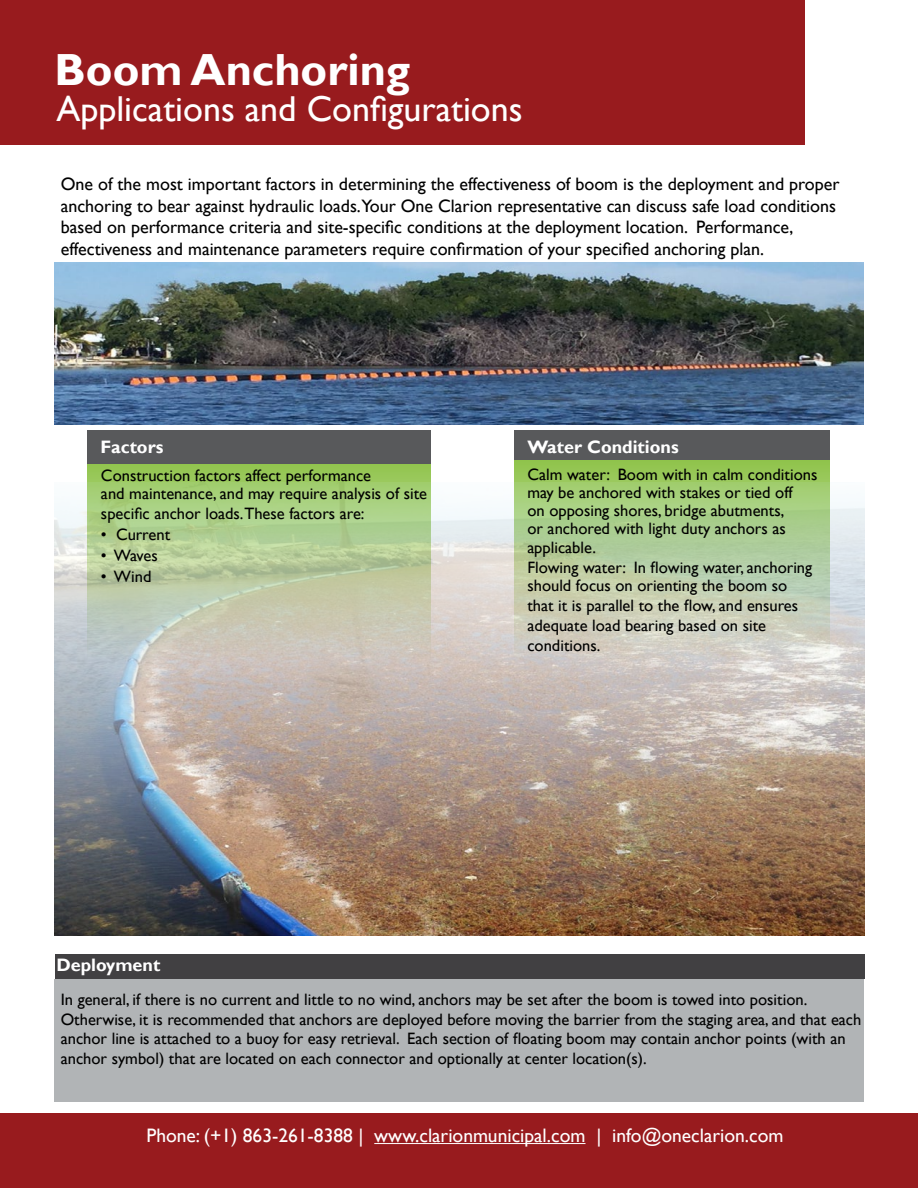
<style>
.page{position:relative;width:918px;height:1188px;background:#fff}
.page>*{position:absolute;margin:0;border:0;box-sizing:border-box;transform-origin:0 0}
.t1{font:700 45px "Gill Sans";color:#fff}
.t2{font:36px "Gill Sans";color:#fff}
.t3{font:19.5px "Gill Sans";color:#fff}
.t4{font:18px/21.6px "Gill Sans";color:#000}
.t5{font:700 18px "Gill Sans";color:#fff}
.t6{font:16.5px/19.8px "Gill Sans";color:#000}
</style>
<div class="page">
<div style="left:54px;top:979px;width:810px;height:123px;background:#b1b4b6"></div>
<div style="left:514px;top:431px;width:316px;height:257px;background:#95c654"></div>
<div style="left:87px;top:431px;width:344px;height:257px;background:#97c757"></div>
<div style="left:0;top:0;width:805px;height:144px;background:#981b1e"></div>
<div style="left:0;top:1113px;width:918px;height:75px;background:#981b1e"></div>
<img style="left:55px;top:483px;width:810px;height:453px">
<div style="left:55px;top:954px;width:810px;height:25px;background:#414042"></div>
<div style="left:87px;top:431px;width:344px;height:33px;background:#58595b"></div>
<div style="left:514px;top:431px;width:316px;height:29px;background:#58595b"></div>
<img style="left:55px;top:262px;width:808px;height:162px">
<hr style="left:374px;top:1143px;width:212px;height:1px;background:#fff">
<p class="t1" style="left:55px;top:43px;width:357px">Boom Anchoring</p>
<p class="t2" style="left:56px;top:88px;width:468px">Applications and Configurations</p>
<p class="t4" style="left:61px;top:174px;width:780px">One of the most important factors in determining the effectiveness of boom is the deployment and proper anchoring to bear against hydraulic loads.Your One Clarion representative can discuss safe load conditions based on performance criteria and site-specific conditions at the deployment location. Performance, effectiveness and maintenance parameters require confirmation of your specified anchoring plan.</p>
<p class="t5" style="left:101px;top:436px;width:64px">Factors</p>
<p class="t5" style="left:527px;top:436px;width:153px">Water Conditions</p>
<p class="t6" style="left:101px;top:466px;width:272px">Construction factors affect performance</p>
<p class="t6" style="left:101px;top:484px;width:328px">and maintenance, and may require analysis of site specific anchor loads.These factors are:</p>
<p class="t6" style="left:101px;top:525px;width:71px">• Current</p>
<p class="t6" style="left:101px;top:546px;width:58px">• Waves</p>
<p class="t6" style="left:101px;top:567px;width:52px">• Wind</p>
<p class="t6" style="left:527px;top:465px;width:291px;line-height:18px">Calm water: Boom with in calm conditions may be anchored with stakes or tied off<br>on opposing shores, bridge abutments,<br>or anchored with light duty anchors as</p>
<p class="t6" style="left:527px;top:538px;width:70px">applicable.</p>
<p class="t6" style="left:527px;top:559px;width:286px;line-height:18px">Flowing water: In flowing water, anchoring should focus on orienting the boom so</p>
<p class="t6" style="left:527px;top:596px;width:272px">that it is parallel to the flow, and ensures adequate load bearing based on site conditions.</p>
<p class="t5" style="left:56px;top:954px;width:105px">Deployment</p>
<p class="t6" style="left:61px;top:990px;width:802px">In general, if there is no current and little to no wind, anchors may be set after the boom is towed into position.<br>Otherwise, it is recommended that anchors are deployed before moving the barrier from the staging area, and that each anchor line is attached to a buoy for easy retrieval. Each section of floating boom may contain anchor points (with an anchor symbol) that are located on each connector and optionally at center location(s).</p>
<p class="t3" style="left:146px;top:1124px;width:639px">Phone: (+1) 863-261-8388 | www.clarionmunicipal.com | info@oneclarion.com</p>
</div>
